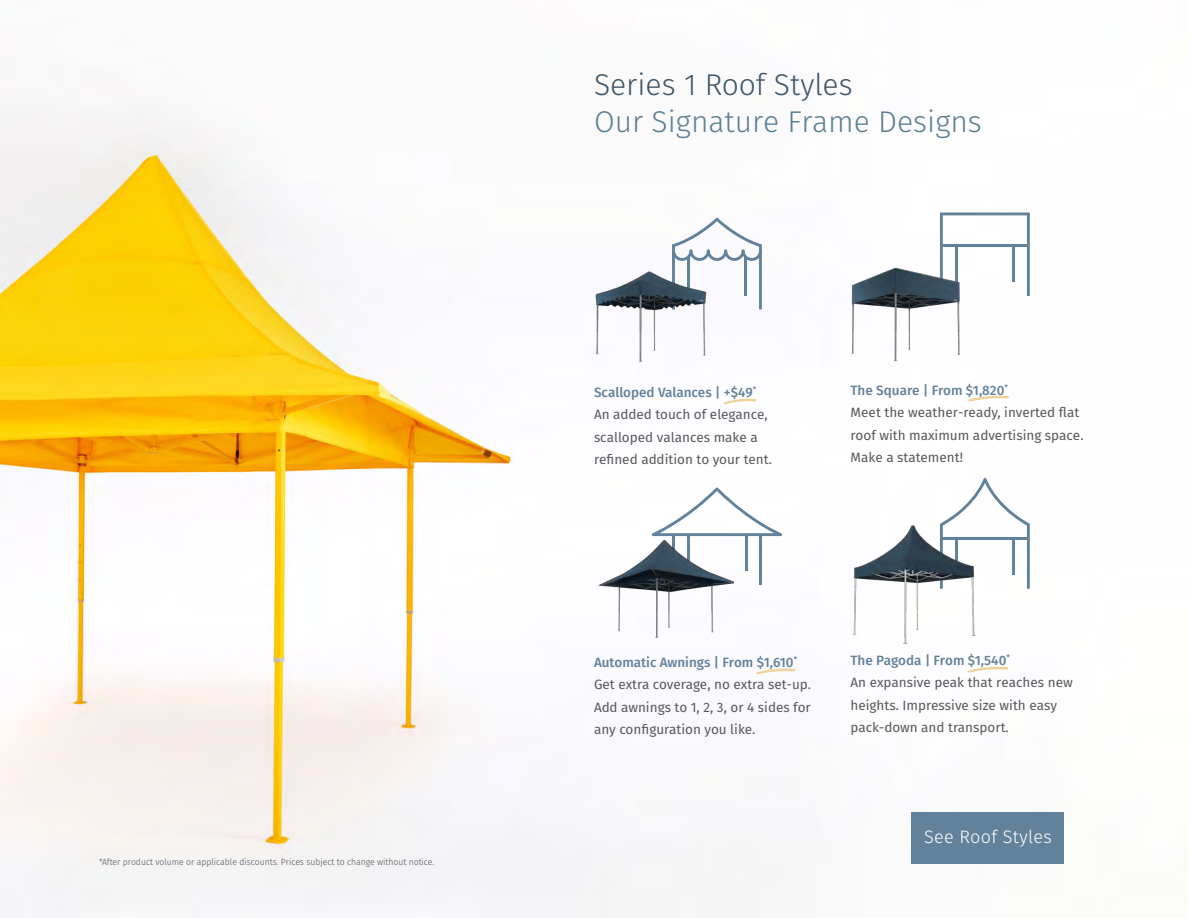
<style>
.page{position:relative;width:1188px;height:918px;background:#fff}
.page>*{position:absolute;margin:0;border:0;box-sizing:border-box;transform-origin:0 0}
.t1{font:300 30px "Fira Sans";color:#5c7f92}
.t2{font:300 30px "Fira Sans";color:#3d5567}
.t3{font:300 18px "Fira Sans";letter-spacing:.02em;color:#fff}
.t4{font:13.5px/22.5px "Fira Sans";color:#58595b}
.t5{font:300 9px "Fira Sans";color:#494e57;scale:.96 1}
.s1{font-weight:500;color:#62819a}
</style>
<div class="page">
<img style="left:0;top:105px;width:1030px;height:813px">
<hr style="left:745px;top:534px;width:2px;height:37px;background:#62819a">
<svg style="left:652px;top:488px;width:130px;height:48px"></svg>
<hr style="left:759px;top:534px;width:3px;height:51px;background:#62819a">
<svg style="left:940px;top:213px;width:90px;height:83px"></svg>
<hr style="left:941px;top:244px;width:87px;height:3px;background:#62819a">
<hr style="left:1012px;top:246px;width:3px;height:36px;background:#62819a">
<svg style="left:672px;top:218px;width:90px;height:91px"></svg>
<hr style="left:745px;top:257px;width:2px;height:39px;background:#62819a">
<svg style="left:940px;top:478px;width:90px;height:111px"></svg>
<hr style="left:941px;top:537px;width:88px;height:3px;background:#62819a">
<hr style="left:1012px;top:537px;width:3px;height:38px;background:#62819a">
<img style="left:849px;top:240px;width:115px;height:130px">
<img style="left:850px;top:525px;width:128px;height:120px">
<img style="left:594px;top:531px;width:140px;height:117px">
<img style="left:594px;top:239px;width:125px;height:131px">
<div style="left:911px;top:812px;width:153px;height:52px;background:#62819a"></div>
<svg style="left:723px;top:398px;width:34px;height:7px"></svg>
<svg style="left:968px;top:395px;width:41px;height:7px"></svg>
<svg style="left:968px;top:666px;width:41px;height:7px"></svg>
<svg style="left:756px;top:668px;width:40px;height:7px"></svg>
<p class="t5" style="left:99px;top:855px;width:351px">*After product volume or applicable discounts. Prices subject to change without notice.</p>
<h1 class="t2" style="left:594px;top:63px;width:260px">Series 1 Roof Styles</h1>
<h1 class="t1" style="left:594px;top:101px;width:389px">Our Signature Frame Designs</h1>
<p class="t4" style="left:594px;top:381px;width:179px"><span class="s1">Scalloped Valances | +$49</span><sup>*<br></sup>An added touch of elegance, scalloped valances make a refined addition to your tent.</p>
<p class="t4" style="left:850px;top:379px;width:235px"><span class="s1">The Square | From $1,820</span><sup>*<br></sup>Meet the weather-ready, inverted flat roof with maximum advertising space.<br>Make a statement!</p>
<p class="t4" style="left:594px;top:651px;width:219px"><span class="s1">Automatic Awnings | From $1,610</span><sup>* </sup>Get extra coverage, no extra set-up.<br>Add awnings to 1, 2, 3, or 4 sides for any configuration you like.</p>
<p class="t4" style="left:850px;top:649px;width:224px"><span class="s1">The Pagoda | From $1,540</span><sup>*<br></sup>An expansive peak that reaches new heights. Impressive size with easy pack-down and transport.</p>
<h2 class="t3" style="left:924px;top:824px;width:129px">See Roof Styles</h2>
</div>
